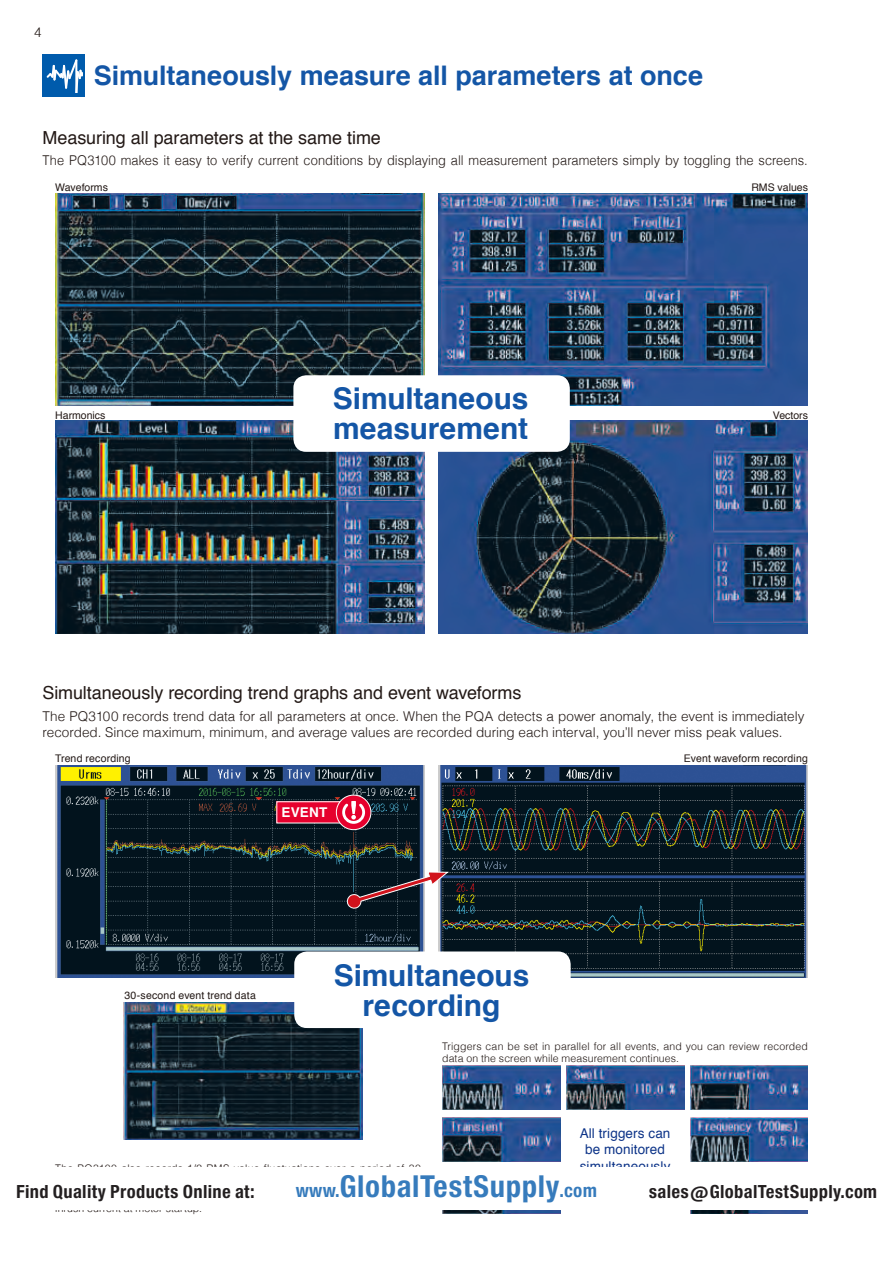
<style>
.page{position:relative;width:893px;height:1263px;background:#fff}
.page>*{position:absolute;margin:0;border:0;box-sizing:border-box;transform-origin:0 0}
.t1{font:700 30px/30px "Helvetica";letter-spacing:-.005em;color:#1456a6}
.t2{font:28.95px "Europa Gro Nr 2 SBOP Bol Con";letter-spacing:.02em;color:#367bbc}
.t3{font:700 27px "Helvetica";color:#1456a6}
.t4{font:18px "Helvetica";letter-spacing:-.005em;color:#231916}
.t5{font:17.4px "Europa Gro Nr 2 SBOP Bol Con";letter-spacing:.02em;color:#231f20}
.t6{font:300 13.5px/16.5px "Helvetica";color:#231916}
.t7{font:300 13.5px "Helvetica";color:#231916;scale:.95 1}
.t8{font:13.5px/16.5px "Helvetica";letter-spacing:.01em;color:#0d3488;text-align:center}
.t9{font:700 13.5px "Helvetica";letter-spacing:.015em;color:#fff}
.t10{font:300 10.5px/13.5px "Helvetica";letter-spacing:.01em;color:#231916}
.t11{font:10.5px "Helvetica";letter-spacing:.01em;color:#231916}
.s1{font-size:17.85px}
</style>
<div class="page">
<img style="left:55px;top:193px;width:370px;height:213px">
<img style="left:55px;top:421px;width:370px;height:213px">
<img style="left:55px;top:765px;width:370px;height:213px">
<img style="left:438px;top:765px;width:370px;height:213px">
<img style="left:123px;top:1002px;width:240px;height:138px">
<div style="left:43px;top:54px;width:42px;height:42px;background:#005bac"></div>
<svg style="left:46px;top:59px;width:37px;height:34px"></svg>
<img style="left:438px;top:193px;width:370px;height:213px">
<img style="left:438px;top:421px;width:370px;height:213px">
<div style="left:293px;top:375px;width:277px;height:77px;background:#fff;border-radius:13px"></div>
<div style="left:294px;top:951px;width:277px;height:77px;background:#fff;border-radius:13px"></div>
<svg style="left:346px;top:871px;width:104px;height:38px;background:#4b424d"></svg>
<div style="left:277px;top:802px;width:69px;height:21px;background:#e6002d"></div>
<svg style="left:336px;top:795px;width:35px;height:35px"></svg>
<div style="left:336px;top:795px;width:35px;height:35px;border:1px solid #fff;border-radius:50%"></div>
<svg style="left:341px;top:801px;width:25px;height:24px"></svg>
<img style="left:442px;top:1065px;width:118px;height:44px">
<img style="left:690px;top:1117px;width:118px;height:45px">
<img style="left:690px;top:1210px;width:118px;height:4px">
<img style="left:690px;top:1065px;width:118px;height:45px">
<img style="left:566px;top:1065px;width:118px;height:45px">
<img style="left:442px;top:1210px;width:118px;height:4px">
<img style="left:442px;top:1117px;width:118px;height:45px">
<p class="t6" style="left:34px;top:23px;width:9px">4</p>
<h3 class="t3" style="left:94px;top:54px;width:611px">Simultaneously measure all parameters at once</h3>
<h3 class="t4" style="left:43px;top:124px;width:340px">Measuring all parameters at the same time</h3>
<p class="t7" style="left:43px;top:149px;width:807px">The PQ3100 makes it easy to verify current conditions by displaying all measurement parameters simply by toggling the screens.</p>
<p class="t11" style="left:55px;top:179px;width:54px">Waveforms</p>
<p class="t11" style="left:55px;top:408px;width:52px">Harmonics</p>
<h1 class="t1" style="left:333px;top:384px;width:197px">Simultaneous measurement</h1>
<h3 class="t4" style="left:43px;top:679px;width:480px">Simultaneously recording trend graphs and event waveforms</h3>
<p class="t11" style="left:751px;top:179px;width:58px">RMS values</p>
<p class="t11" style="left:773px;top:408px;width:37px">Vectors</p>
<p class="t6" style="left:43px;top:707px;width:763px">The PQ3100 records trend data for all parameters at once. When the PQA detects a power anomaly, the event is immediately recorded. Since maximum, minimum, and average values are recorded during each interval, you’ll never miss peak values.</p>
<p class="t11" style="left:55px;top:750px;width:77px">Trend recording</p>
<p class="t11" style="left:684px;top:750px;width:126px">Event waveform recording</p>
<p class="t9" style="left:281px;top:801px;width:47px">EVENT</p>
<p class="t11" style="left:124px;top:987px;width:133px">30-second event trend data</p>
<h1 class="t1" style="left:334px;top:960px;width:197px;text-align:center">Simultaneous recording</h1>
<p class="t10" style="left:442px;top:1040px;width:367px;line-height:12px">Triggers can be set in parallel for all events, and you can review recorded data on the screen while measurement continues.</p>
<p class="t8" style="left:580px;top:1125px;width:92px">All triggers can be monitored simultaneously</p>
<p class="t10" style="left:55px;top:1161px;width:367px">The PQ3100 also records 1/2 RMS value fluctuations over a period of 30</p>
<p class="t10" style="left:55px;top:1188px;width:367px">addition, the instrument can be used to investigate voltage drops caused by inrush current at motor startup.</p>
<h3 class="t5" style="left:16px;top:1181px;width:240px">Find Quality Products Online at:</h3>
<h2 class="t2" style="left:296px;top:1169px;width:303px"><span class="s1">www.</span>GlobalTestSupply<span class="s1">.com</span></h2>
<h3 class="t5" style="left:649px;top:1181px;width:230px">sales@GlobalTestSupply.com</h3>
</div>
